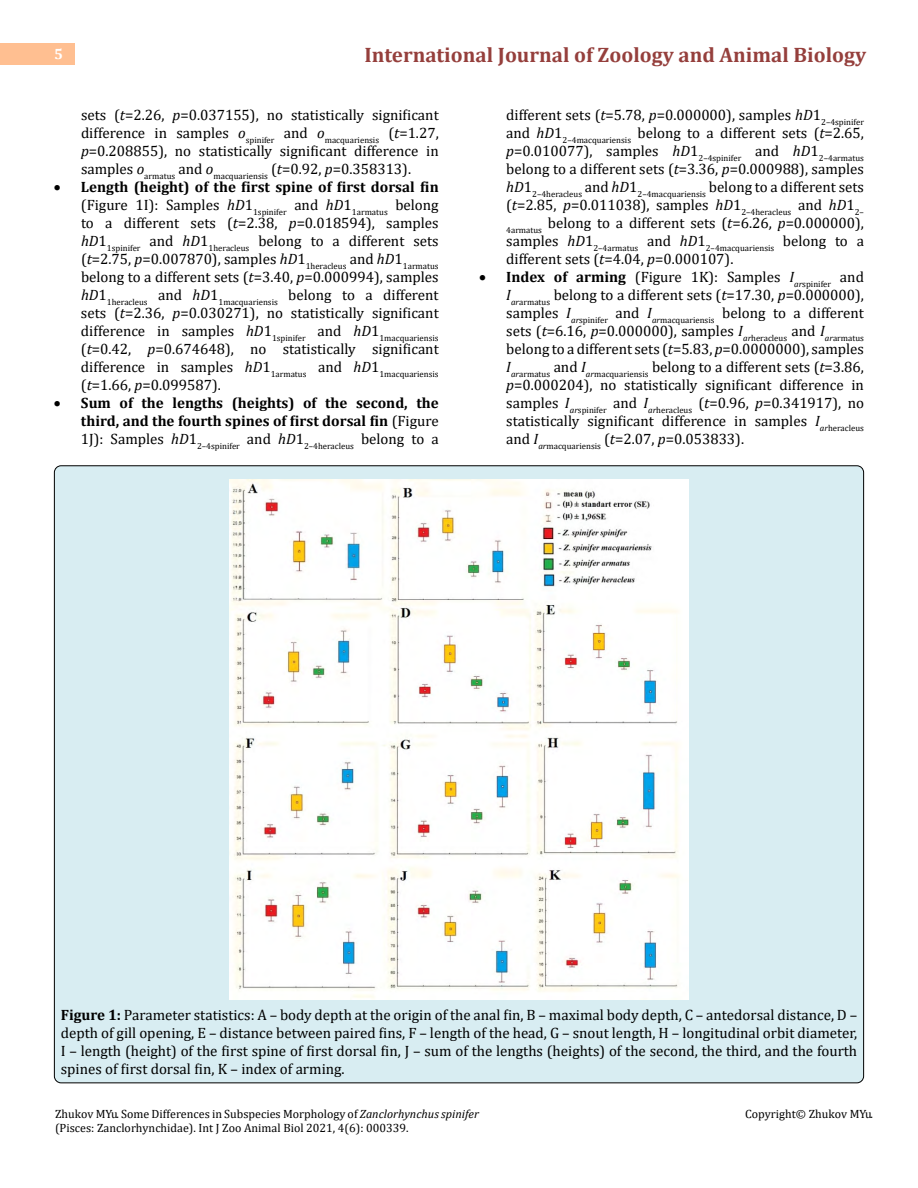
<style>
.page{position:relative;width:918px;height:1188px;background:#fff}
.page>*{position:absolute;margin:0;border:0;box-sizing:border-box;transform-origin:0 0}
.t1{font:700 21px "Cambria";color:#953f3c}
.t2{font:15px/18px "Cambria";color:#000;text-align:justify}
.t3{font:700 15px/18px "Cambria";color:#000;text-align:justify}
.t4{font:700 15px "Cambria";color:#fff}
.t5{font:12px/14.4px "Cambria";color:#000}
.t6{font:8.7px "Cambria";color:#000}
.s1{font-style:italic}
.s2{font-weight:700}
.s3{font-weight:400}
.s4{font-weight:400;font-style:italic}
</style>
<div class="page">
<div style="left:0;top:43px;width:75px;height:21px;background:#ffbf91"></div>
<div style="left:54px;top:466px;width:810px;height:617px;background:#d8edf2;border-radius:7px"></div>
<img style="left:230px;top:480px;width:458px;height:520px">
<p class="t4" style="left:54px;top:44px;width:10px">5</p>
<h1 class="t1" style="left:364px;top:40px;width:503px">International Journal of Zoology and Animal Biology</h1>
<p class="t2" style="left:81px;top:105px;width:359px">sets (<span class="s1">t</span>=2.26, <span class="s1">p</span>=0.037155), no statistically significant difference in samples <span class="s1">o</span><sub>spinifer</sub> and <span class="s1">o</span><sub>macquariensis</sub> (<span class="s1">t</span>=1.27, <span class="s1">p</span>=0.208855), no statistically significant difference in samples <span class="s1">o</span><sub>armatus</sub> and <span class="s1">o</span><sub>macquariensis</sub> (<span class="s1">t</span>=0.92, <span class="s1">p</span>=0.358313).</p>
<p class="t2" style="left:81px;top:177px;width:359px;text-indent:-27px">• <span class="s2">Length (height) of the first spine of first dorsal fin </span>(Figure 1I): Samples <span class="s1">hD</span>1<sub>1spinifer</sub> and <span class="s1">hD</span>1<sub>1armatus</sub> belong to a different sets (<span class="s1">t</span>=2.38, <span class="s1">p</span>=0.018594), samples <span class="s1">hD</span>1<sub>1spinifer</sub> and <span class="s1">hD</span>1<sub>1heracleus</sub> belong to a different sets (<span class="s1">t</span>=2.75, <span class="s1">p</span>=0.007870), samples <span class="s1">hD</span>1<sub>1heracleus</sub> and <span class="s1">hD</span>1<sub>1armatus </sub>belong to a different sets (<span class="s1">t</span>=3.40, <span class="s1">p</span>=0.000994), samples</p>
<p class="t6" style="left:81px;top:297px;width:359px"><sup>hD</sup><sup>1</sup>1heracleus <sup>and</sup> <sup>hD</sup><sup>1</sup>1macquariensis <sup>belong</sup> <sup>to</sup> <sup>a</sup> <sup>different</sup></p>
<p class="t2" style="left:81px;top:303px;width:359px">sets (<span class="s1">t</span>=2.36, <span class="s1">p</span>=0.030271), no statistically significant difference in samples <span class="s1">hD</span>1<sub>1spinifer</sub> and <span class="s1">hD</span>1<sub>1macquariensis </sub>(<span class="s1">t</span>=0.42, <span class="s1">p</span>=0.674648), no statistically significant difference in samples <span class="s1">hD</span>1<sub>1armatus</sub> and <span class="s1">hD</span>1<sub>1macquariensis </sub>(<span class="s1">t</span>=1.66, <span class="s1">p</span>=0.099587).</p>
<p class="t3" style="left:81px;top:393px;width:359px;text-indent:-27px">• Sum of the lengths (heights) of the second, the third, and the fourth spines of first dorsal fin <span class="s3">(Figure 1J): Samples</span> <span class="s4">hD</span><span class="s3">1</span><sub>2–4spinifer</sub> <span class="s3">and</span> <span class="s4">hD</span><span class="s3">1</span><sub>2–4heracleus</sub> <span class="s3">belong to a</span></p>
<p class="t2" style="left:506px;top:105px;width:359px">different sets (<span class="s1">t</span>=5.78, <span class="s1">p</span>=0.000000), samples <span class="s1">hD</span>1<sub>2–4spinifer </sub>and <span class="s1">hD</span>1<sub>2–4macquariensis</sub> belong to a different sets (<span class="s1">t</span>=2.65, <span class="s1">p</span>=0.010077), samples <span class="s1">hD</span>1<sub>2–4spinifer</sub> and <span class="s1">hD</span>1<sub>2–4armatus </sub>belong to a different sets (<span class="s1">t</span>=3.36, <span class="s1">p</span>=0.000988), samples</p>
<p class="t6" style="left:506px;top:189px;width:359px"><sup>hD</sup><sup>1</sup>2–4heracleus <sup>and</sup> <sup>hD</sup><sup>1</sup>2–4macquariensis <sup>belong</sup> <sup>to</sup> <sup>a</sup> <sup>different</sup> <sup>sets</sup></p>
<p class="t2" style="left:506px;top:195px;width:359px">(<span class="s1">t</span>=2.85, <span class="s1">p</span>=0.011038), samples <span class="s1">hD</span>1<sub>2–4heracleus</sub> and <span class="s1">hD</span>1<sub>2–<br>4armatus</sub> belong to a different sets (<span class="s1">t</span>=6.26, <span class="s1">p</span>=0.000000),</p>
<p class="t6" style="left:506px;top:243px;width:359px"><sup>samples</sup> <sup>hD</sup><sup>1</sup>2–4armatus <sup>and</sup> <sup>hD</sup><sup>1</sup>2–4macquariensis <sup>belong</sup> <sup>to</sup> <sup>a</sup></p>
<p class="t2" style="left:506px;top:249px;width:229px">different sets (<span class="s1">t</span>=4.04, <span class="s1">p</span>=0.000107).</p>
<p class="t2" style="left:506px;top:267px;width:359px;text-indent:-27px">• <span class="s2">Index of arming</span> (Figure 1K): Samples <span class="s1">I</span><sub>ar</sub><sub>spinifer</sub> and <span class="s1">I</span><sub>ar</sub><sub>armatus</sub> belong to a different sets (<span class="s1">t</span>=17.30, <span class="s1">p</span>=0.000000), samples <span class="s1">I</span><sub>ar</sub><sub>spinifer</sub> and <span class="s1">I</span><sub>ar</sub><sub>macquariensis</sub> belong to a different sets (<span class="s1">t</span>=6.16, <span class="s1">p</span>=0.000000), samples <span class="s1">I</span><sub>ar</sub><sub>heracleus</sub> and <span class="s1">I</span><sub>ar</sub><sub>armatus </sub>belong to a different sets (<span class="s1">t</span>=5.83, <span class="s1">p</span>=0.0000000), samples <span class="s1">I</span><sub>ar</sub><sub>armatus</sub> and <span class="s1">I</span><sub>ar</sub><sub>macquariensis</sub> belong to a different sets (<span class="s1">t</span>=3.86, <span class="s1">p</span>=0.000204), no statistically significant difference in samples <span class="s1">I</span><sub>ar</sub><sub>spinifer</sub> and <span class="s1">I</span><sub>ar</sub><sub>heracleus</sub> (<span class="s1">t</span>=0.96, <span class="s1">p</span>=0.341917), no statistically significant difference in samples <span class="s1">I</span><sub>ar</sub><sub>heracleus </sub>and <span class="s1">I</span><sub>ar</sub><sub>macquariensis</sub> (<span class="s1">t</span>=2.07, <span class="s1">p</span>=0.053833).</p>
<p class="t2" style="left:61px;top:1005px;width:798px"><span class="s2">Figure 1:</span> Parameter statistics: A – body depth at the origin of the anal fin, B – maximal body depth, C – antedorsal distance, D – depth of gill opening, E – distance between paired fins, F – length of the head, G – snout length, H – longitudinal orbit diameter, I – length (height) of the first spine of first dorsal fin, J – sum of the lengths (heights) of the second, the third, and the fourth spines of first dorsal fin, K – index of arming.</p>
<p class="t5" style="left:55px;top:1106px;width:425px">Zhukov MYu. Some Differences in Subspecies Morphology of <span class="s1">Zanclorhynchus spinifer </span>(Pisces: Zanclorhynchidae). Int J Zoo Animal Biol 2021, 4(6): 000339.</p>
<p class="t5" style="left:745px;top:1106px;width:129px">Copyright© Zhukov MYu.</p>
</div>
